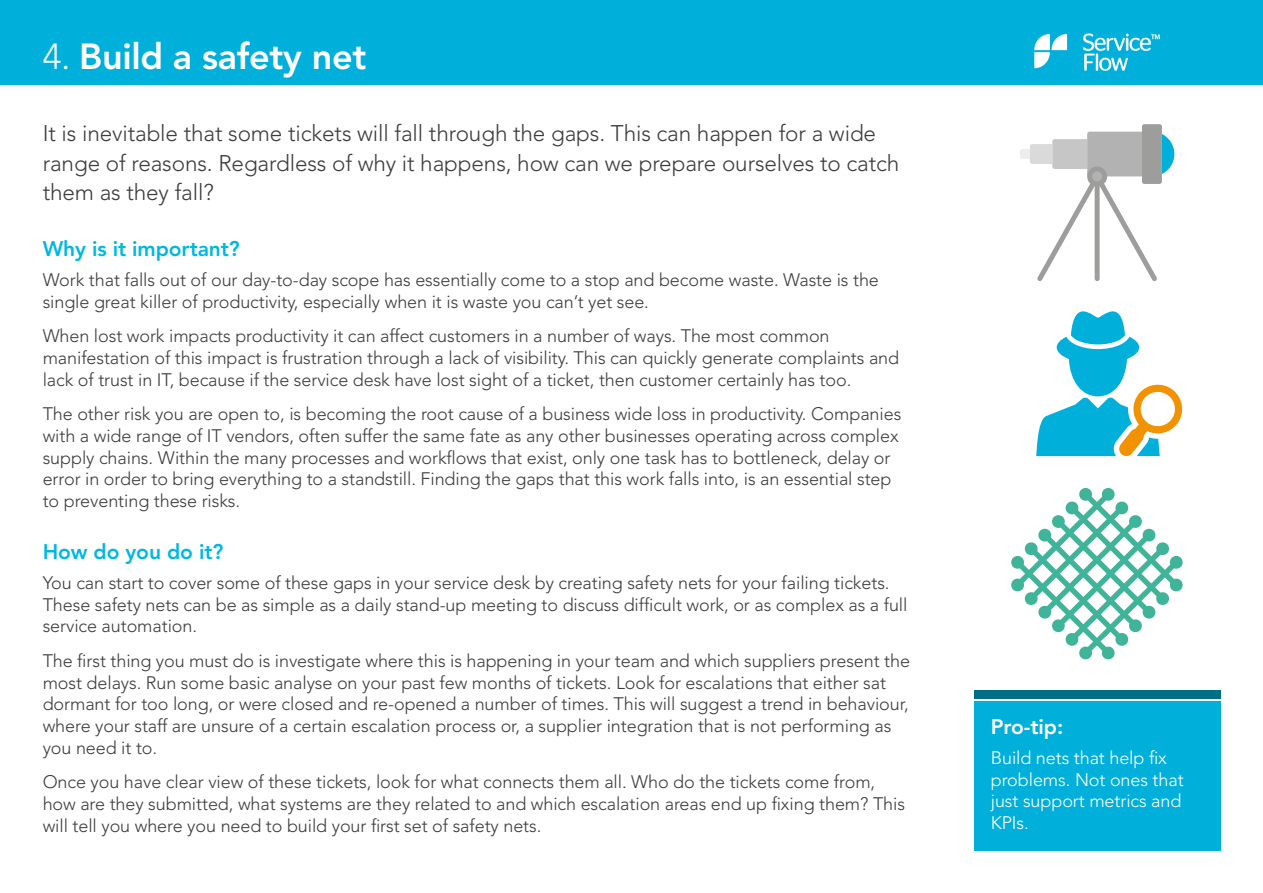
<style>
.page{position:relative;width:1263px;height:893px;background:#fff}
.page>*{position:absolute;margin:0;border:0;box-sizing:border-box;transform-origin:0 0}
.t1{font:800 36px "Avenir";letter-spacing:-.01em;color:#fff}
.t2{font:300 22.5px/29.2px "Avenir";letter-spacing:-.005em;color:#3c3c3b}
.t3{font:800 21px "Avenir";letter-spacing:-.005em;color:#00b8e0}
.t4{font:800 21px "Avenir";letter-spacing:-.005em;color:#fff}
.t5{font:300 18px/21.8px "Avenir";letter-spacing:-.005em;color:#3c3c3b}
.t6{font:300 18px/21.8px "Avenir";letter-spacing:-.005em;color:#fff}
.s1{font-weight:300}
</style>
<div class="page">
<div style="left:0;top:0;width:1263px;height:85px;background:#00b0db"></div>
<img style="left:1034px;top:33px;width:126px;height:38px">
<div style="left:974px;top:701px;width:246px;height:149px;background:#00b0db"></div>
<div style="left:974px;top:690px;width:246px;height:9px;background:#006d86"></div>
<svg style="left:1011px;top:488px;width:172px;height:172px"></svg>
<svg style="left:1036px;top:311px;width:146px;height:145px"></svg>
<div style="left:1142px;top:124px;width:20px;height:60px;background:#9d9d9c;border-radius:2px"></div>
<svg style="left:1020px;top:132px;width:154px;height:149px"></svg>
<div style="left:1087px;top:166px;width:20px;height:20px;background:#9d9d9c;border-radius:50%"></div>
<div style="left:1092px;top:171px;width:10px;height:10px;background:#b3b2b2;border-radius:50%"></div>
<h1 class="t1" style="left:43px;top:36px;width:325px"><span class="s1">4.</span> Build a safety net</h1>
<p class="t2" style="left:43px;top:119px;width:858px">It is inevitable that some tickets will fall through the gaps. This can happen for a wide range of reasons. Regardless of why it happens, how can we prepare ourselves to catch them as they fall?</p>
<p class="t3" style="left:43px;top:236px;width:199px">Why is it important?</p>
<p class="t5" style="left:43px;top:269px;width:838px">Work that falls out of our day-to-day scope has essentially come to a stop and become waste. Waste is the single great killer of productivity, especially when it is waste you can’t yet see.</p>
<p class="t5" style="left:43px;top:325px;width:858px">When lost work impacts productivity it can affect customers in a number of ways. The most common manifestation of this impact is frustration through a lack of visibility. This can quickly generate complaints and lack of trust in IT, because if the service desk have lost sight of a ticket, then customer certainly has too.</p>
<p class="t5" style="left:43px;top:403px;width:860px">The other risk you are open to, is becoming the root cause of a business wide loss in productivity. Companies with a wide range of IT vendors, often suffer the same fate as any other businesses operating across complex supply chains. Within the many processes and workflows that exist, only one task has to bottleneck, delay or error in order to bring everything to a standstill. Finding the gaps that this work falls into, is an essential step to preventing these risks.</p>
<p class="t3" style="left:43px;top:539px;width:182px">How do you do it?</p>
<p class="t5" style="left:43px;top:572px;width:866px">You can start to cover some of these gaps in your service desk by creating safety nets for your failing tickets.<br>These safety nets can be as simple as a daily stand-up meeting to discuss difficult work, or as complex as a full service automation.</p>
<p class="t5" style="left:43px;top:650px;width:869px">The first thing you must do is investigate where this is happening in your team and which suppliers present the most delays. Run some basic analyse on your past few months of tickets. Look for escalations that either sat dormant for too long, or were closed and re-opened a number of times. This will suggest a trend in behaviour, where your staff are unsure of a certain escalation process or, a supplier integration that is not performing as you need it to.</p>
<p class="t5" style="left:43px;top:771px;width:864px">Once you have clear view of these tickets, look for what connects them all. Who do the tickets come from, how are they submitted, what systems are they related to and which escalation areas end up fixing them? This will tell you where you need to build your first set of safety nets.</p>
<p class="t4" style="left:991px;top:714px;width:74px">Pro-tip:</p>
<p class="t6" style="left:991px;top:747px;width:194px">Build nets that help fix problems. Not ones that just support metrics and<br>KPIs.</p>
</div>
